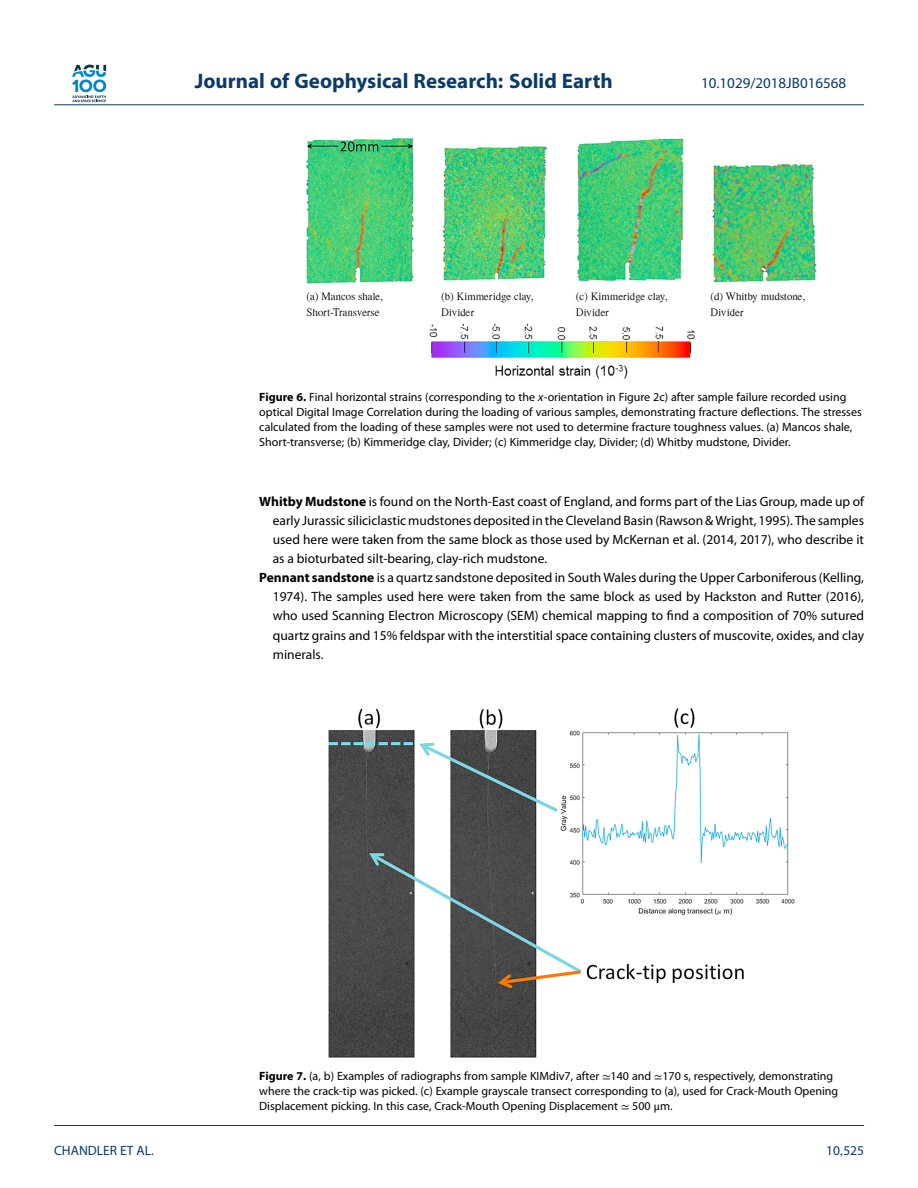
<style>
.page{position:relative;width:918px;height:1188px;background:#fff}
.page>*{position:absolute;margin:0;border:0;box-sizing:border-box;transform-origin:0 0}
.t1{font:700 21px "Myriad Pro";color:#0a3a69}
.t2{font:15px "Myriad Pro";color:#0a3a69}
.t3{font:13.5px "Myriad Pro";color:#000}
.t4{font:13.5px "Myriad Pro";color:#0a3a69}
.t5{font:12px/15px "Myriad Pro";color:#000}
.s1{font-weight:700}
.s2{font-style:italic}
.s3{font-family:"STIX Math"}
.s4{font-family:"STIX Math";font-style:italic}
</style>
<div class="page">
<svg style="left:72px;top:65px;width:34px;height:37px"></svg>
<hr style="left:54px;top:104px;width:810px;height:1px;background:#0a3a69">
<img style="left:306px;top:137px;width:511px;height:242px">
<img style="left:328px;top:708px;width:467px;height:350px">
<hr style="left:54px;top:1125px;width:810px;height:1px;background:#0a3a69">
<h1 class="t1" style="left:195px;top:73px;width:419px">Journal of Geophysical Research: Solid Earth</h1>
<p class="t2" style="left:701px;top:78px;width:147px">10.1029/2018JB016568</p>
<p class="t5" style="left:259px;top:390px;width:604px"><span class="s1">Figure 6.</span> Final horizontal strains (corresponding to the <span class="s2">x</span>-orientation in Figure 2c) after sample failure recorded using optical Digital Image Correlation during the loading of various samples, demonstrating fracture deflections. The stresses calculated from the loading of these samples were not used to determine fracture toughness values. (a) Mancos shale, Short-transverse; (b) Kimmeridge clay, Divider; (c) Kimmeridge clay, Divider; (d) Whitby mudstone, Divider.</p>
<p class="t3" style="left:259px;top:496px;width:606px"><span class="s1">Whitby Mudstone</span> is found on the North-East coast of England, and forms part of the Lias Group, made up of</p>
<p class="t3" style="left:273px;top:515px;width:593px">early Jurassic siliciclastic mudstones deposited in the Cleveland Basin (Rawson &amp; Wright, 1995). The samples</p>
<p class="t3" style="left:273px;top:534px;width:593px">used here were taken from the same block as those used by McKernan et al. (2014, 2017), who describe it</p>
<p class="t3" style="left:273px;top:553px;width:276px">as a bioturbated silt-bearing, clay-rich mudstone.</p>
<p class="t3" style="left:259px;top:572px;width:606px"><span class="s1">Pennant sandstone</span> is a quartz sandstone deposited in South Wales during the Upper Carboniferous (Kelling,</p>
<p class="t3" style="left:273px;top:592px;width:593px">1974). The samples used here were taken from the same block as used by Hackston and Rutter (2016),</p>
<p class="t3" style="left:273px;top:611px;width:593px">who used Scanning Electron Microscopy (SEM) chemical mapping to find a composition of 70% sutured</p>
<p class="t3" style="left:273px;top:630px;width:593px">quartz grains and 15% feldspar with the interstitial space containing clusters of muscovite, oxides, and clay</p>
<p class="t3" style="left:273px;top:649px;width:52px">minerals.</p>
<p class="t5" style="left:259px;top:1069px;width:580px"><span class="s1">Figure 7.</span> (a, b) Examples of radiographs from sample KIMdiv7, after <span class="s3">≃</span>140 and <span class="s3">≃</span>170 s, respectively, demonstrating where the crack-tip was picked. (c) Example grayscale transect corresponding to (a), used for Crack-Mouth Opening<br>Displacement picking. In this case, Crack-Mouth Opening Displacement <span class="s3">≃</span> 500 <span class="s3">μ</span>m.</p>
<p class="t4" style="left:54px;top:1145px;width:101px">CHANDLER ET AL.</p>
<p class="t4" style="left:826px;top:1145px;width:39px">10<span class="s4">,</span>525</p>
</div>
